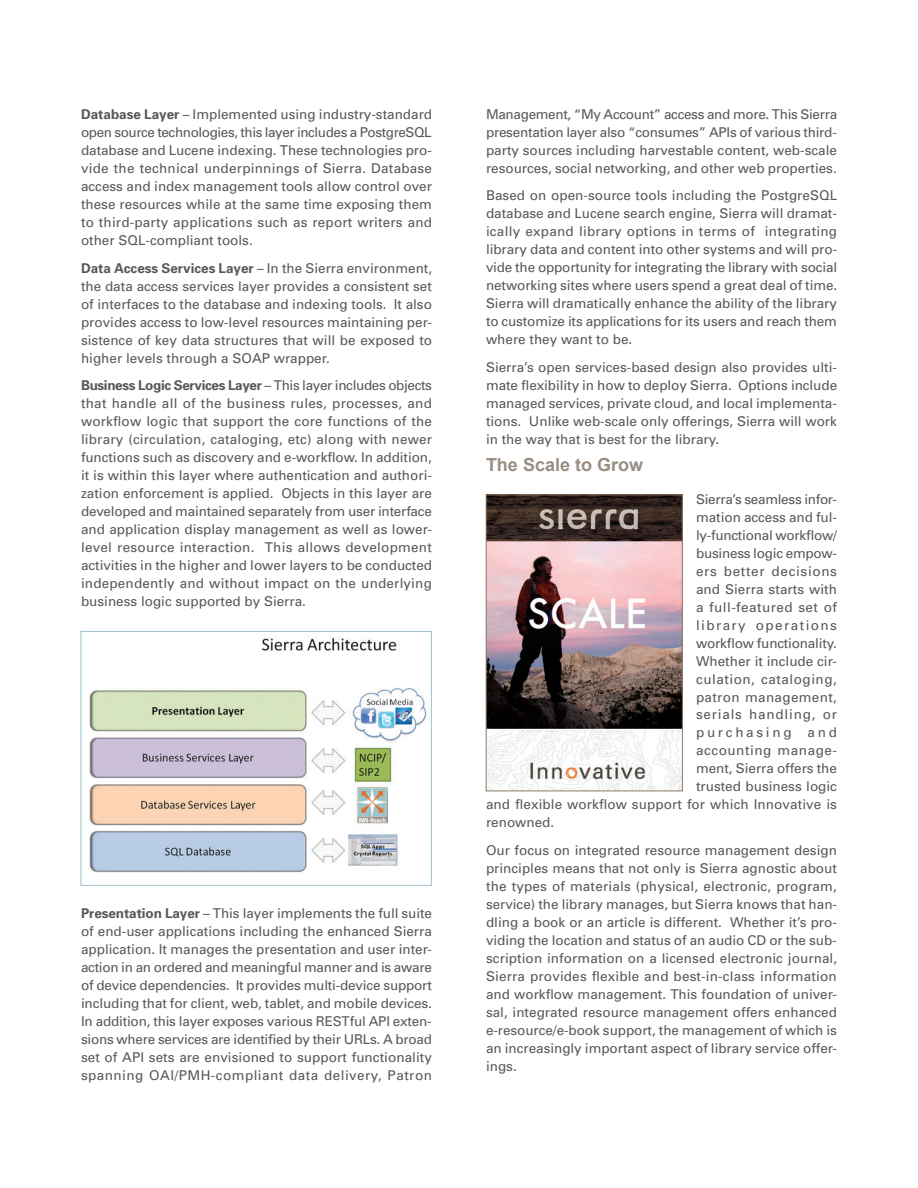
<style>
.page{position:relative;width:918px;height:1188px;background:#fff}
.page>*{position:absolute;margin:0;border:0;box-sizing:border-box;transform-origin:0 0}
.t1{font:700 18px "Arial";color:#988e84}
.t2{font:13.5px/18px "Univers";color:#57585a;text-align:justify}
.t3{font:13.5px "Univers";letter-spacing:-.02em;color:#57585a}
.t4{font:13.5px "Univers";letter-spacing:.04em;color:#57585a}
.t5{font:13.5px "Univers";letter-spacing:.035em;color:#57585a}
.t6{font:13.5px "Univers";letter-spacing:.05em;color:#57585a}
.t7{font:13.5px "Univers";letter-spacing:.06em;color:#57585a}
.t8{font:13.5px "Univers";letter-spacing:.105em;color:#57585a}
.t9{font:13.5px "Univers";letter-spacing:.025em;color:#57585a}
.t10{font:13.5px "Univers";letter-spacing:.2em;color:#57585a}
.s1{font-weight:700}
</style>
<div class="page">
<img style="left:488px;top:497px;width:193px;height:292px">
<div style="left:486px;top:495px;width:197px;height:296px;border:1px solid #8a7966"></div>
<img style="left:89px;top:638px;width:338px;height:235px">
<div style="left:81px;top:631px;width:351px;height:255px;border:1px solid #9bc4ca"></div>
<p class="t2" style="left:81px;top:105px;width:353px"><span class="s1">Database Layer</span> – Implemented using industry-standard open source technologies, this layer includes a PostgreSQL database and Lucene indexing. These technologies pro&shy;vide the technical underpinnings of Sierra. Database access and index management tools allow control over these resources while at the same time exposing them to third-party applications such as report writers and other SQL-compliant tools.</p>
<p class="t2" style="left:81px;top:259px;width:353px"><span class="s1">Data Access Services Layer</span> – In the Sierra environment, the data access services layer provides a consistent set of interfaces to the database and indexing tools. It also provides access to low-level resources maintaining per&shy;sistence of key data structures that will be exposed to higher levels through a SOAP wrapper.</p>
<p class="t2" style="left:81px;top:376px;width:353px"><span class="s1">Business Logic Services Layer</span> – This layer includes objects that handle all of the business rules, processes, and workflow logic that support the core functions of the library (circulation, cataloging, etc) along with newer functions such as discovery and e-workflow. In addition, it is within this layer where authentication and authori&shy;zation enforcement is applied. Objects in this layer are developed and maintained separately from user interface and application display management as well as lower&shy;level resource interaction. This allows development activities in the higher and lower layers to be conducted independently and without impact on the underlying business logic supported by Sierra.</p>
<p class="t2" style="left:81px;top:904px;width:353px"><span class="s1">Presentation Layer</span> – This layer implements the full suite of end-user applications including the enhanced Sierra application. It manages the presentation and user inter&shy;action in an ordered and meaningful manner and is aware of device dependencies. It provides multi-device support including that for client, web, tablet, and mobile devices.<br>In addition, this layer exposes various RESTful API exten&shy;sions where services are identified by their URLs. A broad set of API sets are envisioned to support functionality spanning OAI/PMH-compliant data delivery, Patron</p>
<p class="t2" style="left:486px;top:105px;width:353px">Management, “My Account” access and more. This Sierra presentation layer also “consumes” APIs of various third&shy;party sources including harvestable content, web-scale resources, social networking, and other web properties.</p>
<p class="t2" style="left:486px;top:186px;width:353px">Based on open-source tools including the PostgreSQL database and Lucene search engine, Sierra will dramat&shy;ically expand library options in terms of integrating library data and content into other systems and will pro&shy;vide the opportunity for integrating the library with social networking sites where users spend a great deal of time.<br>Sierra will dramatically enhance the ability of the library to customize its applications for its users and reach them where they want to be.</p>
<p class="t2" style="left:486px;top:358px;width:353px">Sierra’s open services-based design also provides ulti&shy;mate flexibility in how to deploy Sierra. Options include managed services, private cloud, and local implementa&shy;tions. Unlike web-scale only offerings, Sierra will work in the way that is best for the library.</p>
<h1 class="t1" style="left:486px;top:453px;width:159px">The Scale to Grow</h1>
<p class="t3" style="left:696px;top:490px;width:142px">Sierra’s seamless infor-</p>
<p class="t2" style="left:696px;top:508px;width:142px">mation access and ful-</p>
<p class="t2" style="left:696px;top:526px;width:142px">ly-functional workflow/</p>
<p class="t3" style="left:696px;top:544px;width:143px">business logic empow-</p>
<p class="t6" style="left:696px;top:562px;width:143px">ers better decisions</p>
<p class="t2" style="left:696px;top:580px;width:143px">and Sierra starts with</p>
<p class="t5" style="left:696px;top:598px;width:142px">a full-featured set of</p>
<p class="t8" style="left:696px;top:616px;width:142px">library operations</p>
<p class="t2" style="left:696px;top:634px;width:142px">workflow functionality.</p>
<p class="t2" style="left:696px;top:651px;width:142px">Whether it include cir-</p>
<p class="t4" style="left:696px;top:670px;width:142px">culation, cataloging,</p>
<p class="t9" style="left:696px;top:688px;width:142px">patron management,</p>
<p class="t7" style="left:696px;top:706px;width:142px">serials handling, or</p>
<p class="t10" style="left:696px;top:724px;width:142px">purchasing and</p>
<p class="t4" style="left:696px;top:742px;width:143px">accounting manage-</p>
<p class="t2" style="left:696px;top:759px;width:142px">ment, Sierra offers the</p>
<p class="t2" style="left:696px;top:777px;width:142px">trusted business logic</p>
<p class="t2" style="left:486px;top:795px;width:352px">and flexible workflow support for which Innovative is</p>
<p class="t2" style="left:486px;top:813px;width:70px">renowned.</p>
<p class="t2" style="left:486px;top:841px;width:353px">Our focus on integrated resource management design principles means that not only is Sierra agnostic about the types of materials (physical, electronic, program, service) the library manages, but Sierra knows that han&shy;dling a book or an article is different. Whether it’s pro&shy;viding the location and status of an audio CD or the sub&shy;scription information on a licensed electronic journal, Sierra provides flexible and best-in-class information and workflow management. This foundation of univer&shy;sal, integrated resource management offers enhanced e-resource/e-book support, the management of which is an increasingly important aspect of library service offer&shy;ings.</p>
</div>
